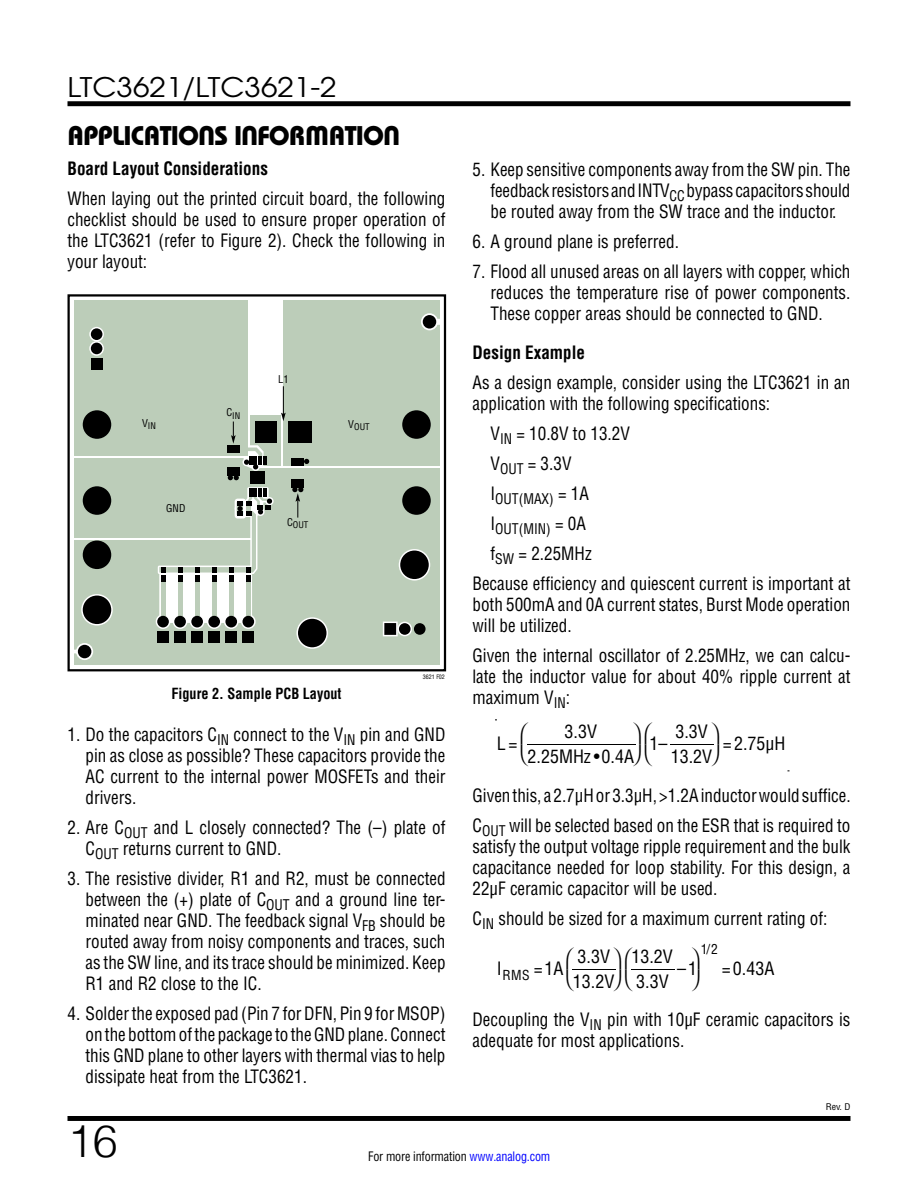
<style>
.page{position:relative;width:918px;height:1188px;background:#fff}
.page>*{position:absolute;margin:0;border:0;box-sizing:border-box;transform-origin:0 0}
.t1{font:300 45px "Helvetica";color:#000}
.t2{font:27px "Linear Bauhaus";letter-spacing:-.02em;color:#000}
.t3{font:27px "Avant Garde";color:#000;scale:1.1 1}
.t4{font:18px/21px "Linear Helv Cond";color:#000;text-align:justify;scale:.95 1}
.t5{font:700 18px "Linear Helv Cond";color:#000;scale:.95 1}
.t6{font:18px/25px "Linear Helv Cond";color:#000;text-align:center}
.t7{font:18px/25px "Linear Helv Cond";color:#010101}
.t8{font:700 15px "Linear Helv Cond";color:#000;scale:.95 1}
.t9{font:14.4px/30px "Linear Helv Cond";color:#000;scale:.95 1}
.t10{font:13.5px "Linear Helv Cond";color:#010101}
.t11{font:12.75px "Linear Helv Cond";letter-spacing:-.01em;color:#000;scale:.95 1}
.t12{font:10.5px "Linear Helv Cond";color:#000}
.t13{font:9px "Linear Helv Cond";color:#000}
.t14{font:9px "Linear Helv Cond";color:#000;scale:1.1 1}
.t15{font:6px "Linear Helv Cond";color:#000}
.s1{color:#00f}
</style>
<div class="page">
<div style="left:68px;top:101px;width:782px;height:5px;background:#000"></div>
<div style="left:68px;top:1116px;width:782px;height:5px;background:#000"></div>
<div style="left:254px;top:469px;width:186px;height:196px;background:#bccdb9"></div>
<div style="left:74px;top:459px;width:184px;height:79px;background:#bccdb9"></div>
<div style="left:250px;top:415px;width:31px;height:51px;background:#bccdb9"></div>
<div style="left:74px;top:541px;width:188px;height:124px;background:#bccdb9"></div>
<div style="left:283px;top:301px;width:157px;height:165px;background:#bccdb9"></div>
<div style="left:74px;top:301px;width:174px;height:155px;background:#bccdb9"></div>
<div style="left:68px;top:294px;width:378px;height:377px;border:2px solid #000"></div>
<div style="left:83px;top:410px;width:28px;height:29px;background:#000;border-radius:50%"></div>
<div style="left:83px;top:486px;width:28px;height:29px;background:#000;border-radius:50%"></div>
<div style="left:83px;top:541px;width:28px;height:28px;background:#000;border-radius:50%"></div>
<div style="left:402px;top:410px;width:29px;height:29px;background:#000;border-radius:50%"></div>
<div style="left:402px;top:486px;width:29px;height:29px;background:#000;border-radius:50%"></div>
<svg style="left:399px;top:549px;width:31px;height:32px"></svg>
<svg style="left:297px;top:617px;width:31px;height:32px"></svg>
<svg style="left:81px;top:594px;width:32px;height:32px"></svg>
<div style="left:157px;top:631px;width:12px;height:11px;background:#000"></div>
<div style="left:174px;top:631px;width:12px;height:11px;background:#000"></div>
<div style="left:191px;top:631px;width:12px;height:11px;background:#000"></div>
<div style="left:208px;top:631px;width:12px;height:11px;background:#000"></div>
<div style="left:225px;top:631px;width:12px;height:11px;background:#000"></div>
<div style="left:414px;top:623px;width:12px;height:12px;background:#000;border-radius:50%"></div>
<div style="left:242px;top:631px;width:12px;height:11px;background:#000"></div>
<svg style="left:383px;top:622px;width:29px;height:14px"></svg>
<svg style="left:89px;top:327px;width:15px;height:29px"></svg>
<div style="left:91px;top:358px;width:12px;height:12px;background:#000"></div>
<div style="left:256px;top:421px;width:21px;height:22px;background:#000"></div>
<div style="left:288px;top:421px;width:24px;height:22px;background:#000"></div>
<div style="left:250px;top:471px;width:15px;height:12px;background:#000"></div>
<div style="left:227px;top:445px;width:13px;height:8px;background:#000"></div>
<div style="left:291px;top:458px;width:13px;height:8px;background:#000"></div>
<div style="left:227px;top:468px;width:13px;height:8px;background:#000"></div>
<div style="left:291px;top:480px;width:13px;height:8px;background:#000"></div>
<svg style="left:304px;top:459px;width:5px;height:5px"></svg>
<svg style="left:74px;top:643px;width:19px;height:17px"></svg>
<div style="left:434px;top:319px;width:7px;height:6px;background:#fff"></div>
<svg style="left:421px;top:313px;width:17px;height:17px"></svg>
<svg style="left:281px;top:386px;width:5px;height:35px"></svg>
<svg style="left:292px;top:488px;width:11px;height:30px"></svg>
<svg style="left:228px;top:422px;width:39px;height:58px"></svg>
<svg style="left:156px;top:487px;width:118px;height:142px"></svg>
<hr style="left:527px;top:745px;width:108px;height:1px;background:#000">
<hr style="left:670px;top:745px;width:44px;height:1px;background:#000">
<hr style="left:573px;top:970px;width:43px;height:1px;background:#010101">
<hr style="left:631px;top:970px;width:43px;height:1px;background:#010101">
<h2 class="t3" style="left:68px;top:70px;width:246px">LTC3621/LTC3621-2</h2>
<h2 class="t2" style="left:68px;top:119px;width:334px">APPLICATIONS INFORMATION</h2>
<p class="t5" style="left:68px;top:157px;width:212px">Board Layout Considerations</p>
<p class="t4" style="left:68px;top:188px;width:399px">When laying out the printed circuit board, the following checklist should be used to ensure proper operation of the LTC3621 (refer to Figure 2). Check the following in your layout:</p>
<p class="t13" style="left:142px;top:420px;width:15px"><sup>V</sup>IN</p>
<p class="t12" style="left:166px;top:501px;width:21px">GND</p>
<p class="t13" style="left:226px;top:410px;width:15px"><sup>C</sup>IN</p>
<p class="t12" style="left:278px;top:373px;width:12px">L1</p>
<p class="t13" style="left:287px;top:519px;width:23px"><sup>C</sup>OUT</p>
<p class="t13" style="left:348px;top:421px;width:23px"><sup>V</sup>OUT</p>
<p class="t8" style="left:171px;top:684px;width:181px">Figure 2. Sample PCB Layout</p>
<p class="t15" style="left:423px;top:673px;width:24px">3621 F02</p>
<p class="t4" style="left:85px;top:724px;width:380px;text-indent:-18px">1. Do the capacitors C<sub>IN</sub> connect to the V<sub>IN</sub> pin and GND pin as close as possible? These capacitors provide the AC current to the internal power MOSFETs and their drivers.</p>
<p class="t4" style="left:86px;top:817px;width:380px;text-indent:-18px">2. Are C<sub>OUT</sub> and L closely connected? The (–) plate of<br>C<sub>OUT</sub> returns current to GND.</p>
<p class="t4" style="left:85px;top:868px;width:381px;text-indent:-18px">3. The resistive divider, R1 and R2, must be connected between the (+) plate of C<sub>OUT</sub> and a ground line ter&shy;minated near GND. The feedback signal V<sub>FB</sub> should be routed away from noisy components and traces, such as the SW line, and its trace should be minimized. Keep R1 and R2 close to the IC.</p>
<p class="t4" style="left:85px;top:1003px;width:380px;text-indent:-18px">4. Solder the exposed pad (Pin 7 for DFN, Pin 9 for MSOP) on the bottom of the package to the GND plane. Connect this GND plane to other layers with thermal vias to help dissipate heat from the LTC3621.</p>
<p class="t4" style="left:491px;top:159px;width:380px;text-indent:-18px">5. Keep sensitive components away from the SW pin. The feedback resistors and INTV<sub>CC</sub> bypass capacitors should be routed away from the SW trace and the inductor.</p>
<p class="t4" style="left:472px;top:231px;width:219px">6. A ground plane is preferred.</p>
<p class="t4" style="left:491px;top:261px;width:380px;text-indent:-18px">7. Flood all unused areas on all layers with copper, which reduces the temperature rise of power components.<br>These copper areas should be connected to GND.</p>
<p class="t5" style="left:472px;top:342px;width:120px">Design Example</p>
<p class="t4" style="left:472px;top:372px;width:399px">As a design example, consider using the LTC3621 in an application with the following specifications:</p>
<p class="t4" style="left:491px;top:419px;width:148px;line-height:30px">V<sub>IN</sub> = 10.8V to 13.2V<br>V<sub>OUT</sub> = 3.3V</p>
<p class="t9" style="left:491px;top:484px;width:105px"><sup>I</sup>OUT(MAX) <sup>=</sup> <sup>1A<br>I</sup>OUT(MIN) <sup>=</sup> <sup>0A</sup></p>
<p class="t4" style="left:472px;top:539px;width:399px;line-height:30px;text-indent:18px">f<sub>SW</sub> = 2.25MHz<br>Because efficiency and quiescent current is important at</p>
<p class="t4" style="left:472px;top:594px;width:399px">both 500mA and 0A current states, Burst Mode operation will be utilized.</p>
<p class="t4" style="left:472px;top:645px;width:399px">Given the internal oscillator of 2.25MHz, we can calcu&shy;late the inductor value for about 40% ripple current at maximum V<sub>IN</sub>:</p>
<p class="t6" style="left:497px;top:731px;width:22px">L=</p>
<p class="t6" style="left:528px;top:719px;width:108px">3.3V<br>2.25MHz •0.4A</p>
<p class="t6" style="left:650px;top:731px;width:19px">1–</p>
<p class="t6" style="left:671px;top:719px;width:43px;text-align:left">3.3V<br>13.2V</p>
<p class="t6" style="left:723px;top:731px;width:64px">= 2.75µH</p>
<p class="t4" style="left:472px;top:781px;width:400px;line-height:30px">Given this, a 2.7µH or 3.3µH, &gt;1.2A inductor would suffice.<br>C<sub>OUT</sub> will be selected based on the ESR that is required to</p>
<p class="t4" style="left:472px;top:836px;width:399px">satisfy the output voltage ripple requirement and the bulk capacitance needed for loop stability. For this design, a 22µF ceramic capacitor will be used.</p>
<p class="t4" style="left:472px;top:908px;width:375px">C<sub>IN</sub> should be sized for a maximum current rating of:</p>
<p class="t7" style="left:497px;top:956px;width:68px">I<sub>RMS</sub> =1A</p>
<p class="t7" style="left:573px;top:944px;width:43px">3.3V<br>13.2V</p>
<p class="t7" style="left:631px;top:944px;width:43px">13.2V<br>3.3V</p>
<p class="t7" style="left:677px;top:956px;width:21px">–1</p>
<p class="t10" style="left:701px;top:941px;width:18px">1/2</p>
<p class="t7" style="left:722px;top:956px;width:54px">=0.43A</p>
<p class="t4" style="left:472px;top:1009px;width:399px">Decoupling the V<sub>IN</sub> pin with 10µF ceramic capacitors is adequate for most applications.</p>
<p class="t14" style="left:826px;top:1102px;width:24px">Rev. D</p>
<h1 class="t1" style="left:68px;top:1103px;width:52px">16</h1>
<p class="t11" style="left:368px;top:1148px;width:193px">For more information <span class="s1">www.analog.com</span></p>
</div>
